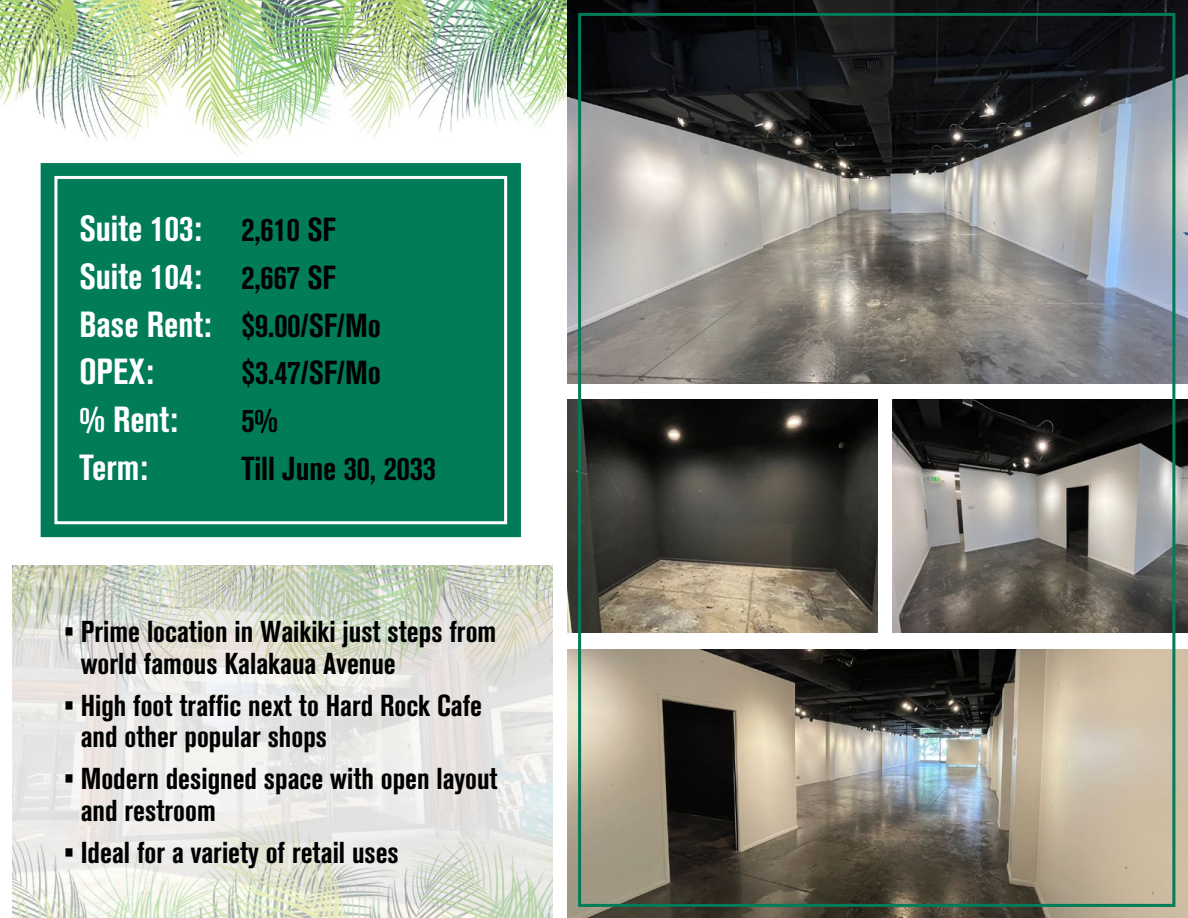
<style>
.page{position:relative;width:1188px;height:918px;background:#fff}
.page>*{position:absolute;margin:0;border:0;box-sizing:border-box;transform-origin:0 0}
.t1{font:36px/47.7px "Akzidenz Grotesk BQ Bd Cnd Alt";color:#fff}
.t2{font:33px "Akzidenz Grotesk BQ Bd Cnd Alt";color:#000}
.t3{font:30px/31.5px "Akzidenz Grotesk BQ Bd Cnd Alt";color:#000}
.s1{font-size:33px;color:#000}
.s2{font-size:36px;color:#fff}
</style>
<div class="page">
<img style="left:13px;top:565px;width:540px;height:353px">
<img style="left:567px;top:0;width:621px;height:383px">
<img style="left:893px;top:399px;width:295px;height:233px">
<img style="left:567px;top:399px;width:311px;height:233px">
<img style="left:0;top:0;width:567px;height:156px">
<img style="left:567px;top:650px;width:621px;height:268px">
<div style="left:578px;top:13px;width:597px;height:894px;border:3px solid #007c58"></div>
<div style="left:39px;top:162px;width:483px;height:377px;background:#007c58;border:2px solid #fff"></div>
<div style="left:54px;top:176px;width:453px;height:348px;border:3px solid #fff"></div>
<p class="t1" style="left:79px;top:205px;width:258px">Suite 103: <span class="s1">2,610 SF<br></span>Suite 104: <span class="s1">2,667 SF</span></p>
<p class="t2" style="left:79px;top:306px;width:303px"><span class="s2">Base Rent:</span> $9.00/SF/Mo</p>
<p class="t1" style="left:79px;top:348px;width:76px">OPEX:</p>
<p class="t2" style="left:241px;top:354px;width:141px">$3.47/SF/Mo</p>
<p class="t1" style="left:79px;top:396px;width:100px">% Rent:</p>
<p class="t2" style="left:241px;top:402px;width:38px">5%</p>
<p class="t1" style="left:79px;top:443px;width:70px">Term:</p>
<p class="t2" style="left:241px;top:449px;width:196px">Till June 30, 2033</p>
<p class="t3" style="left:81px;top:616px;width:417px;text-indent:-16px">• Prime location in Waikiki just steps from world famous Kalakaua Avenue</p>
<p class="t3" style="left:81px;top:689px;width:403px;text-indent:-16px">• High foot traffic next to Hard Rock Cafe and other popular shops</p>
<p class="t3" style="left:81px;top:763px;width:418px;text-indent:-16px">• Modern designed space with open layout and restroom</p>
<p class="t3" style="left:64px;top:836px;width:336px">• Ideal for a variety of retail uses</p>
</div>
